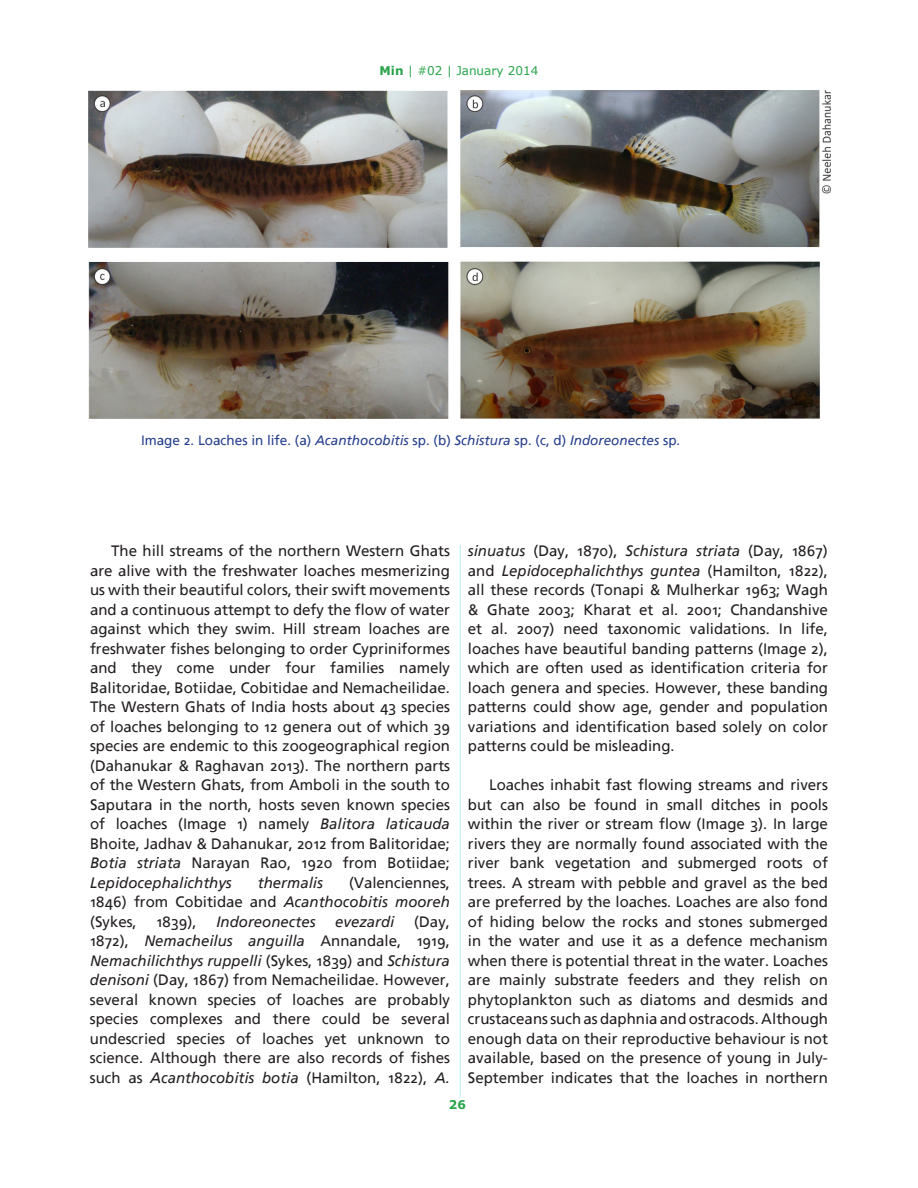
<style>
.page{position:relative;width:918px;height:1188px;background:#fff}
.page>*{position:absolute;margin:0;border:0;box-sizing:border-box;transform-origin:0 0}
.t1{font:15px/19.5px "Frutiger Linotype";color:#231f20;text-align:justify}
.t2{font:italic 15px "Frutiger Linotype";color:#231f20}
.t3{font:13.5px "Frutiger Linotype";color:#253f8e}
.t4{font:12px "Verdana";color:#29a449}
.t5{font:700 12px "Verdana";color:#29a449}
.s1{font-weight:700}
.s2{font-style:italic}
</style>
<div class="page">
<img style="left:89px;top:90px;width:742px;height:328px">
<hr style="left:460px;top:545px;width:1px;height:553px;background:#b5edf5">
<p class="t4" style="left:380px;top:63px;width:160px"><span class="s1">Min</span> | #02 | January 2014</p>
<p class="t3" style="left:141px;top:432px;width:541px">Image 2. Loaches in life. (a) <span class="s2">Acanthocobitis</span> sp. (b) <span class="s2">Schistura</span> sp. (c, d) <span class="s2">Indoreonectes</span> sp.</p>
<p class="t1" style="left:90px;top:541px;width:362px;text-indent:21px">The hill streams of the northern Western Ghats are alive with the freshwater loaches mesmerizing us with their beautiful colors, their swift movements and a continuous attempt to defy the flow of water against which they swim. Hill stream loaches are freshwater fishes belonging to order Cypriniformes and they come under four families namely Balitoridae, Botiidae, Cobitidae and Nemacheilidae.<br>The Western Ghats of India hosts about 43 species of loaches belonging to 12 genera out of which 39 species are endemic to this zoogeographical region (Dahanukar &amp; Raghavan 2013). The northern parts of the Western Ghats, from Amboli in the south to Saputara in the north, hosts seven known species of loaches (Image 1) namely <span class="s2">Balitora laticauda </span>Bhoite, Jadhav &amp; Dahanukar, 2012 from Balitoridae; <span class="s2">Botia striata</span> Narayan Rao, 1920 from Botiidae; <span class="s2">Lepidocephalichthys</span></p>
<p class="t1" style="left:90px;top:873px;width:362px;text-indent:259px">(Valenciennes, 1846) from Cobitidae and <span class="s2">Acanthocobitis mooreh </span>(Sykes,</p>
<p class="t2" style="left:258px;top:874px;width:67px">thermalis</p>
<p class="t1" style="left:90px;top:912px;width:362px;text-indent:324px">(Day, 1872), <span class="s2">Nemacheilus anguilla</span> Annandale, 1919, <span class="s2">Nemachilichthys ruppelli</span> (Sykes, 1839) and <span class="s2">Schistura denisoni</span> (Day, 1867) from Nemacheilidae. However, several known species of loaches are probably species complexes and there could be several undescried species of loaches yet unknown to science. Although there are also records of fishes such as <span class="s2">Acanthocobitis botia</span> (Hamilton, 1822), <span class="s2">A.</span></p>
<p class="t1" style="left:156px;top:912px;width:42px">1839),</p>
<p class="t2" style="left:216px;top:913px;width:101px">Indoreonectes</p>
<p class="t2" style="left:335px;top:913px;width:61px">evezardi</p>
<p class="t1" style="left:468px;top:541px;width:362px"><span class="s2">sinuatus</span> (Day, 1870), <span class="s2">Schistura striata</span> (Day, 1867) and <span class="s2">Lepidocephalichthys guntea</span> (Hamilton, 1822), all these records (Tonapi &amp; Mulherkar 1963; Wagh &amp; Ghate 2003; Kharat et al. 2001; Chandanshive et al. 2007) need taxonomic validations. In life, loaches have beautiful banding patterns (Image 2), which are often used as identification criteria for loach genera and species. However, these banding patterns could show age, gender and population variations and identification based solely on color patterns could be misleading.</p>
<p class="t1" style="left:468px;top:775px;width:362px;text-indent:21px">Loaches inhabit fast flowing streams and rivers but can also be found in small ditches in pools within the river or stream flow (Image 3). In large rivers they are normally found associated with the river bank vegetation and submerged roots of trees. A stream with pebble and gravel as the bed are preferred by the loaches. Loaches are also fond of hiding below the rocks and stones submerged in the water and use it as a defence mechanism when there is potential threat in the water. Loaches are mainly substrate feeders and they relish on phytoplankton such as diatoms and desmids and crustaceans such as daphnia and ostracods. Although enough data on their reproductive behaviour is not available, based on the presence of young in July-September indicates that the loaches in northern</p>
<p class="t5" style="left:449px;top:1097px;width:19px">26</p>
</div>
